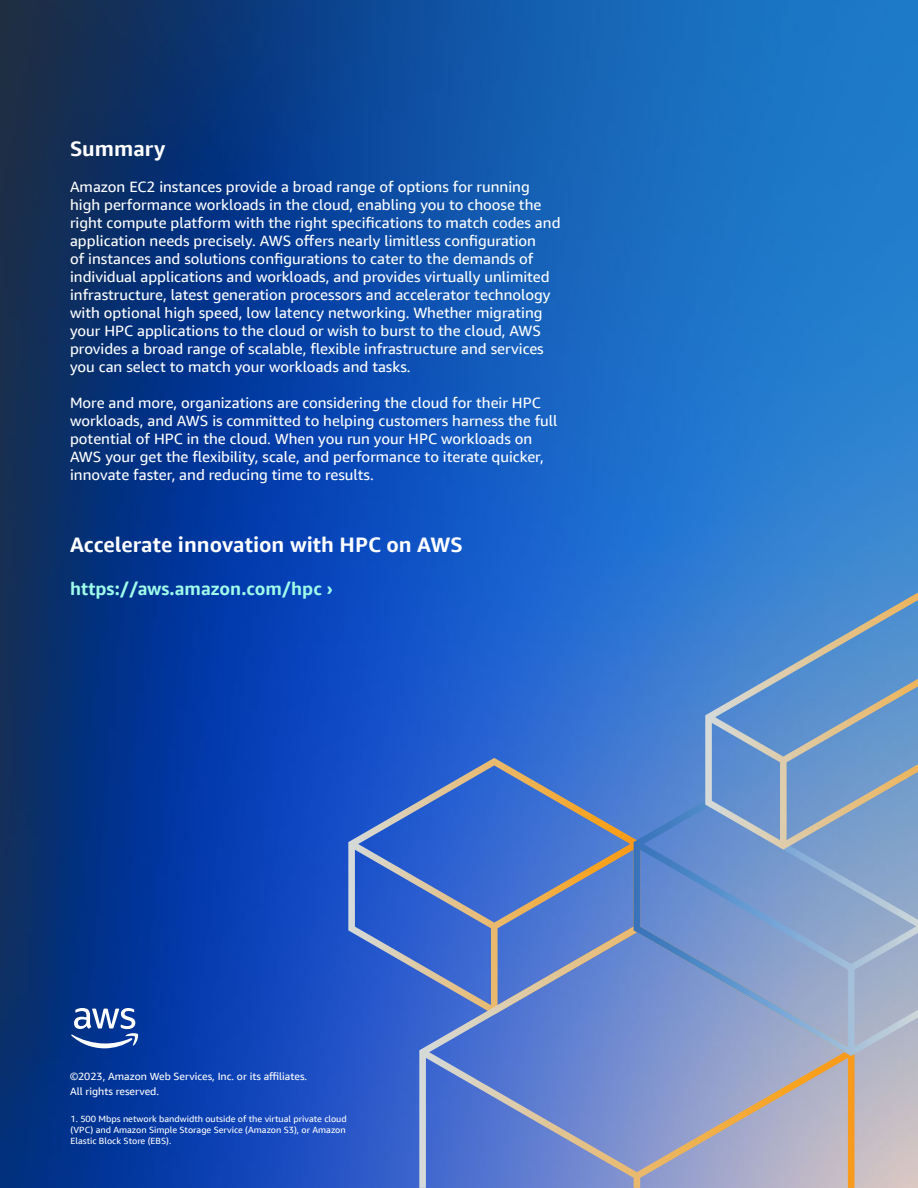
<style>
.page{position:relative;width:918px;height:1188px;background:#fff}
.page>*{position:absolute;margin:0;border:0;box-sizing:border-box;transform-origin:0 0}
.t1{font:700 21px "Amazon Ember Display";color:#fff}
.t2{font:700 18px "Amazon Ember Display";color:#9ffcea}
.t3{font:15px/18px "Amazon Ember Display";color:#fff}
.t4{font:10.5px/15px "Amazon Ember Display";color:#fff}
.t5{font:9px/10.8px "Amazon Ember Display";color:#fff;text-align:justify}
</style>
<div class="page">
<img style="left:0;top:0;width:918px;height:1188px">
<svg style="left:348px;top:758px;width:292px;height:257px;background:#456fc8"></svg>
<svg style="left:419px;top:925px;width:435px;height:263px;background:#7a8dc7"></svg>
<svg style="left:634px;top:799px;width:284px;height:257px;background:#839dcc"></svg>
<svg style="left:705px;top:593px;width:213px;height:257px;background:#6896c9"></svg>
<svg style="left:71px;top:1008px;width:68px;height:40px"></svg>
<h1 class="t1" style="left:70px;top:135px;width:97px">Summary</h1>
<p class="t3" style="left:70px;top:178px;width:492px">Amazon EC2 instances provide a broad range of options for running high performance workloads in the cloud, enabling you to choose the right compute platform with the right specifications to match codes and application needs precisely. AWS offers nearly limitless configuration<br>of instances and solutions configurations to cater to the demands of individual applications and workloads, and provides virtually unlimited infrastructure, latest generation processors and accelerator technology with optional high speed, low latency networking. Whether migrating your HPC applications to the cloud or wish to burst to the cloud, AWS provides a broad range of scalable, flexible infrastructure and services you can select to match your workloads and tasks.</p>
<p class="t3" style="left:70px;top:394px;width:489px">More and more, organizations are considering the cloud for their HPC workloads, and AWS is committed to helping customers harness the full potential of HPC in the cloud. When you run your HPC workloads on AWS your get the flexibility, scale, and performance to iterate quicker, innovate faster, and reducing time to results.</p>
<h1 class="t1" style="left:70px;top:531px;width:394px">Accelerate innovation with HPC on AWS</h1>
<p class="t2" style="left:70px;top:577px;width:265px">https://aws.amazon.com/hpc ›</p>
<p class="t4" style="left:70px;top:1069px;width:239px">©️2023, Amazon Web Services, Inc. or its affiliates.<br>All rights reserved.</p>
<p class="t5" style="left:70px;top:1114px;width:278px">1. 500 Mbps network bandwidth outside of the virtual private cloud (VPC) and Amazon Simple Storage Service (Amazon S3), or Amazon Elastic Block Store (EBS).</p>
</div>
